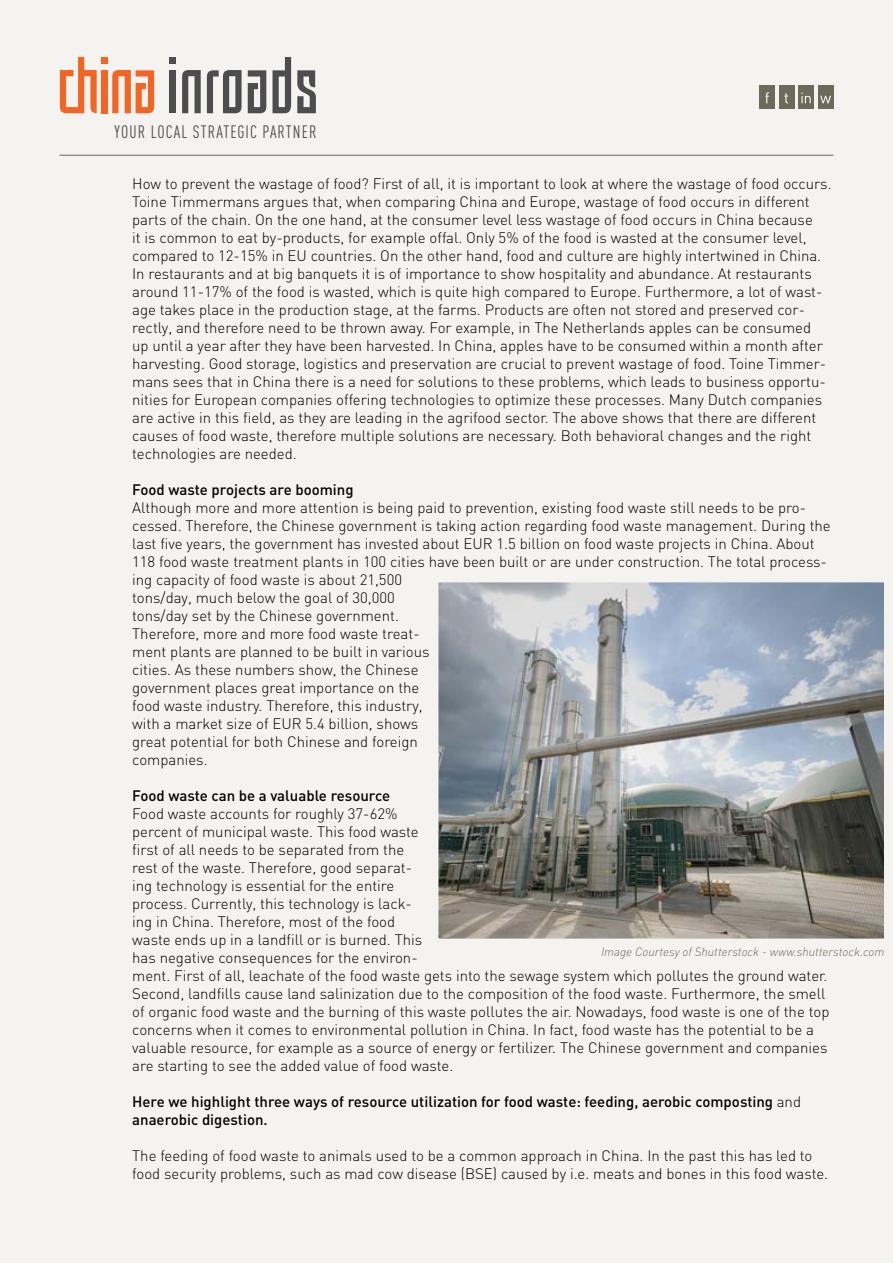
<style>
.page{position:relative;width:893px;height:1263px;background:#f4f3ef}
.page>*{position:absolute;margin:0;border:0;box-sizing:border-box;transform-origin:0 0}
.t1{font:17.7px "DIN Cond";letter-spacing:.065em;color:#4d4d4f}
.t2{font:300 15px/18px "DIN";color:#000}
.t3{font:500 15px/18px "DIN";color:#000}
.t4{font:italic 300 12px "DIN";color:#6c6a5a}
.s1{font-weight:300}
</style>
<div class="page">
<hr style="left:60px;top:155px;width:773px;height:1px;background:#6c6a5a">
<div style="left:798px;top:86px;width:16px;height:23px;background:#6c6a5a"></div>
<svg style="left:801px;top:93px;width:10px;height:10px"></svg>
<div style="left:818px;top:86px;width:15px;height:23px;background:#6c6a5a"></div>
<svg style="left:820px;top:96px;width:11px;height:7px"></svg>
<div style="left:759px;top:86px;width:16px;height:23px;background:#6c6a5a"></div>
<svg style="left:765px;top:92px;width:4px;height:11px"></svg>
<div style="left:779px;top:86px;width:15px;height:23px;background:#6c6a5a"></div>
<svg style="left:784px;top:93px;width:4px;height:10px"></svg>
<svg style="left:248px;top:70px;width:18px;height:44px"></svg>
<svg style="left:273px;top:57px;width:18px;height:57px"></svg>
<svg style="left:297px;top:70px;width:19px;height:43px"></svg>
<div style="left:101px;top:70px;width:7px;height:43px;background:#f26522"></div>
<div style="left:170px;top:70px;width:6px;height:43px;background:#4d4d4f"></div>
<svg style="left:112px;top:70px;width:42px;height:43px"></svg>
<svg style="left:182px;top:70px;width:19px;height:43px"></svg>
<svg style="left:60px;top:57px;width:37px;height:57px"></svg>
<svg style="left:207px;top:70px;width:35px;height:44px"></svg>
<div style="left:101px;top:57px;width:7px;height:6px;background:#f26522"></div>
<svg style="left:170px;top:57px;width:6px;height:6px"></svg>
<img style="left:439px;top:583px;width:444px;height:354px">
<div style="left:429px;top:573px;width:464px;height:374px;border:9px solid #f4f3ef"></div>
<p class="t1" style="left:115px;top:121px;width:204px">YOUR LOCAL STRATEGIC PARTNER</p>
<p class="t2" style="left:132px;top:175px;width:701px">How to prevent the wastage of food? First of all, it is important to look at where the wastage of food occurs.<br>Toine Timmermans argues that, when comparing China and Europe, wastage of food occurs in different parts of the chain. On the one hand, at the consumer level less wastage of food occurs in China because<br>it is common to eat by-products, for example offal. Only 5% of the food is wasted at the consumer level, compared to 12-15% in EU countries. On the other hand, food and culture are highly intertwined in China.<br>In restaurants and at big banquets it is of importance to show hospitality and abundance. At restaurants around 11-17% of the food is wasted, which is quite high compared to Europe. Furthermore, a lot of wast&shy;age takes place in the production stage, at the farms. Products are often not stored and preserved cor&shy;rectly, and therefore need to be thrown away. For example, in The Netherlands apples can be consumed<br>up until a year after they have been harvested. In China, apples have to be consumed within a month after harvesting. Good storage, logistics and preservation are crucial to prevent wastage of food. Toine Timmer&shy;mans sees that in China there is a need for solutions to these problems, which leads to business opportu&shy;nities for European companies offering technologies to optimize these processes. Many Dutch companies are active in this field, as they are leading in the agrifood sector. The above shows that there are different causes of food waste, therefore multiple solutions are necessary. Both behavioral changes and the right technologies are needed.</p>
<p class="t3" style="left:132px;top:480px;width:223px">Food waste projects are booming</p>
<p class="t2" style="left:132px;top:499px;width:700px">Although more and more attention is being paid to prevention, existing food waste still needs to be pro&shy;cessed. Therefore, the Chinese government is taking action regarding food waste management. During the last five years, the government has invested about EUR 1.5 billion on food waste projects in China. About 118 food waste treatment plants in 100 cities have been built or are under construction. The total process&shy;ing capacity of food waste is about 21,500<br>tons/day, much below the goal of 30,000<br>tons/day set by the Chinese government.<br>Therefore, more and more food waste treat-<br>ment plants are planned to be built in various<br>cities. As these numbers show, the Chinese<br>government places great importance on the<br>food waste industry. Therefore, this industry,<br>with a market size of EUR 5.4 billion, shows<br>great potential for both Chinese and foreign<br>companies.</p>
<p class="t3" style="left:132px;top:786px;width:259px">Food waste can be a valuable resource</p>
<p class="t2" style="left:132px;top:805px;width:699px">Food waste accounts for roughly 37-62%<br>percent of municipal waste. This food waste<br>first of all needs to be separated from the<br>rest of the waste. Therefore, good separat-<br>ing technology is essential for the entire<br>process. Currently, this technology is lack-<br>ing in China. Therefore, most of the food<br>waste ends up in a landfill or is burned. This<br>has negative consequences for the environ-<br>ment. First of all, leachate of the food waste gets into the sewage system which pollutes the ground water.<br>Second, landfills cause land salinization due to the composition of the food waste. Furthermore, the smell of organic food waste and the burning of this waste pollutes the air. Nowadays, food waste is one of the top concerns when it comes to environmental pollution in China. In fact, food waste has the potential to be a valuable resource, for example as a source of energy or fertilizer. The Chinese government and companies are starting to see the added value of food waste.</p>
<p class="t3" style="left:132px;top:1092px;width:670px">Here we highlight three ways of resource utilization for food waste: feeding, aerobic composting <span class="s1">and </span>anaerobic digestion.</p>
<p class="t2" style="left:132px;top:1147px;width:697px">The feeding of food waste to animals used to be a common approach in China. In the past this has led to food security problems, such as mad cow disease (BSE) caused by i.e. meats and bones in this food waste.</p>
<p class="t4" style="left:601px;top:944px;width:285px">Image Courtesy of Shutterstock - www.shutterstock.com</p>
</div>
